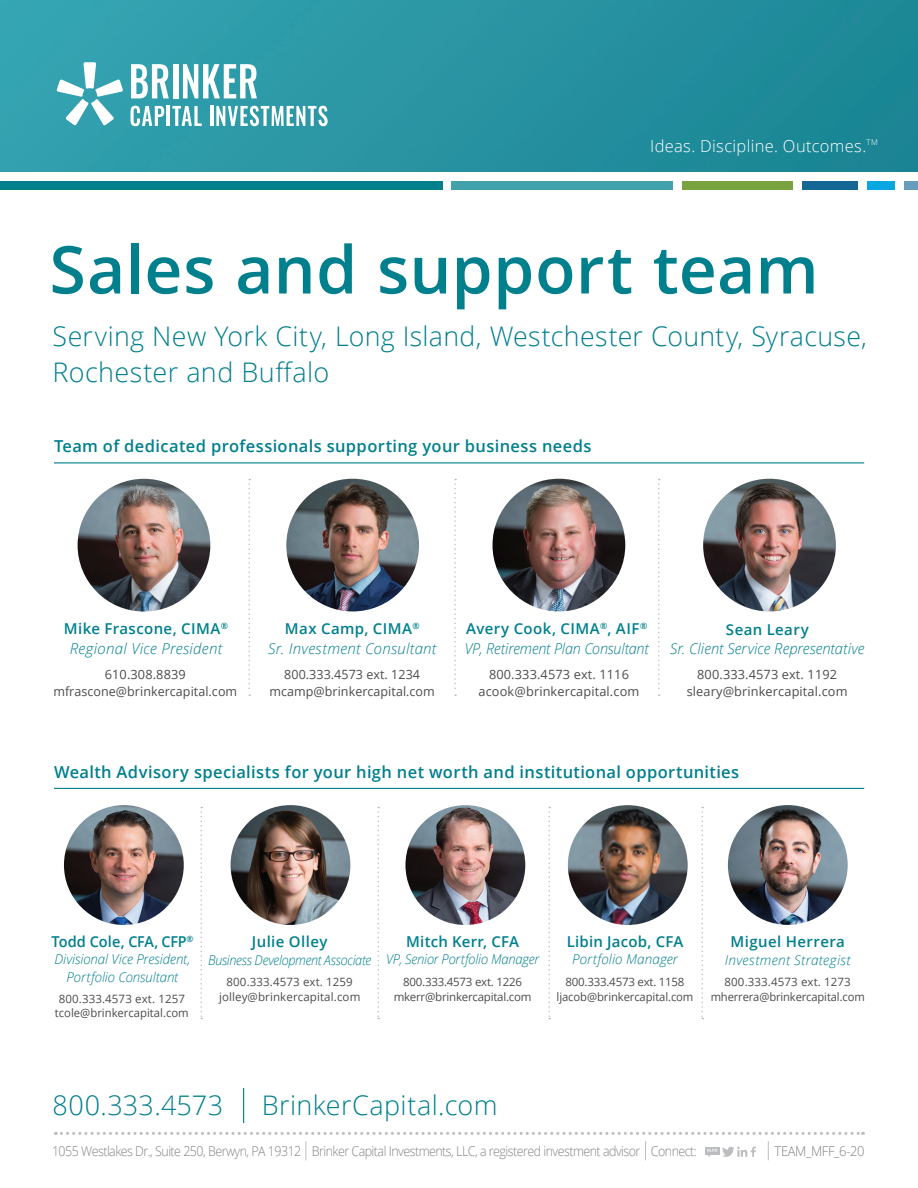
<style>
.page{position:relative;width:918px;height:1188px;background:#fff}
.page>*{position:absolute;margin:0;border:0;box-sizing:border-box;transform-origin:0 0}
.t1{font:600 66px "Open Sans";letter-spacing:.005em;color:#007f8d}
.t2{font:300 27px/36px "Open Sans";letter-spacing:.015em;color:#007f8d}
.t3{font:600 16.5px "Open Sans";letter-spacing:.02em;color:#007f8d}
.t4{font:300 16.5px "Open Sans";letter-spacing:.02em;color:#fff}
.t5{font:italic 300 15px/19.5px "Open Sans";letter-spacing:.005em;color:#007f8d;text-align:center}
.t6{font:600 15px "Open Sans";letter-spacing:.02em;color:#007f8d}
.t7{font:italic 300 15px/19.5px "Open Sans";letter-spacing:.005em;color:#007f8d;scale:.96 1}
.t8{font:600 15px "Open Sans";letter-spacing:-.01em;color:#007f8d}
.t9{font:300 13.5px "Open Sans";letter-spacing:-.04em;color:#808285;scale:.92 1}
.t10{font:italic 300 13.5px/17.5px "Open Sans";letter-spacing:-.005em;color:#007f8d;text-align:center}
.t11{font:italic 300 13.5px "Open Sans";letter-spacing:-.025em;color:#007f8d;scale:.94 1}
.t12{font:italic 300 13.5px "Open Sans";letter-spacing:-.005em;color:#007f8d;scale:.96 1}
.t13{font:italic 300 13.5px "Open Sans";letter-spacing:.025em;color:#007f8d}
.t14{font:300 13.5px "Open Sans";letter-spacing:-.04em;color:#808285;scale:.96 1}
.t15{font:12.75px/16.5px "Open Sans";letter-spacing:.01em;color:#4b4c4d;text-align:center}
.t16{font:11.55px/14.9px "Open Sans";letter-spacing:-.01em;color:#4b4c4d;text-align:center}
.t17{font:11.55px/14.9px "Open Sans";letter-spacing:.01em;color:#4b4c4d;text-align:center}
.t18{font:300 7.8px "Open Sans";color:#fff}
.s1{font-weight:600;font-style:normal}
</style>
<div class="page">
<img style="left:0;top:0;width:918px;height:172px">
<div style="left:452px;top:181px;width:221px;height:9px;background:#41a2ac"></div>
<div style="left:682px;top:181px;width:111px;height:9px;background:#79a33f"></div>
<div style="left:802px;top:181px;width:56px;height:9px;background:#146694"></div>
<div style="left:867px;top:181px;width:28px;height:9px;background:#08a7e0"></div>
<div style="left:0;top:181px;width:442px;height:9px;background:#007f8d"></div>
<div style="left:904px;top:181px;width:14px;height:9px;background:#689cbc"></div>
<svg style="left:55px;top:1132px;width:808px;height:3px"></svg>
<hr style="left:243px;top:1088px;width:1px;height:35px;background:#007f8d">
<img style="left:77px;top:478px;width:134px;height:134px">
<img style="left:492px;top:478px;width:134px;height:134px">
<img style="left:703px;top:478px;width:133px;height:134px">
<svg style="left:248px;top:479px;width:2px;height:217px"></svg>
<svg style="left:454px;top:479px;width:2px;height:217px"></svg>
<svg style="left:658px;top:479px;width:2px;height:217px"></svg>
<hr style="left:54px;top:462px;width:810px;height:1px;background:#007f8d">
<hr style="left:54px;top:788px;width:810px;height:1px;background:#007f8d">
<img style="left:286px;top:478px;width:133px;height:134px">
<svg style="left:768px;top:1141px;width:1px;height:19px"></svg>
<img style="left:230px;top:805px;width:121px;height:120px">
<img style="left:405px;top:805px;width:121px;height:120px">
<img style="left:727px;top:805px;width:121px;height:120px">
<svg style="left:64px;top:805px;width:138px;height:214px"></svg>
<svg style="left:377px;top:807px;width:2px;height:212px"></svg>
<svg style="left:548px;top:805px;width:155px;height:214px"></svg>
<div style="left:705px;top:1147px;width:14px;height:7px;background:#bcbdc0"></div>
<svg style="left:707px;top:1147px;width:49px;height:10px"></svg>
<svg style="left:306px;top:1141px;width:1px;height:19px"></svg>
<svg style="left:645px;top:1141px;width:1px;height:19px"></svg>
<svg style="left:131px;top:64px;width:38px;height:34px"></svg>
<div style="left:173px;top:64px;width:5px;height:34px;background:#fff"></div>
<svg style="left:183px;top:64px;width:74px;height:34px"></svg>
<svg style="left:130px;top:106px;width:34px;height:20px"></svg>
<hr style="left:167px;top:106px;width:3px;height:20px;background:#fff">
<svg style="left:172px;top:106px;width:30px;height:20px"></svg>
<hr style="left:210px;top:106px;width:3px;height:20px;background:#fff">
<svg style="left:216px;top:106px;width:112px;height:20px"></svg>
<svg style="left:57px;top:62px;width:66px;height:64px"></svg>
<h3 class="t4" style="left:650px;top:135px;width:218px">Ideas. Discipline. Outcomes.</h3>
<p class="t18" style="left:867px;top:136px;width:13px">TM</p>
<h1 class="t1" style="left:50px;top:224px;width:771px">Sales and support team</h1>
<h2 class="t2" style="left:52px;top:318px;width:816px">Serving New York City, Long Island, Westchester County, Syracuse,<br>Rochester and Buffalo</h2>
<h3 class="t3" style="left:54px;top:435px;width:539px">Team of dedicated professionals supporting your business needs</h3>
<p class="t5" style="left:64px;top:619px;width:166px"><span class="s1">Mike Frascone, CIMA</span><sup>®<br></sup>Regional Vice President</p>
<p class="t15" style="left:53px;top:666px;width:185px">610.308.8839 mfrascone@brinkercapital.com</p>
<p class="t5" style="left:268px;top:619px;width:170px"><span class="s1">Max Camp, CIMA</span><sup>®<br></sup>Sr. Investment Consultant</p>
<p class="t15" style="left:269px;top:666px;width:167px">800.333.4573 ext. 1234 mcamp@brinkercapital.com</p>
<p class="t7" style="left:465px;top:619px;width:193px"><span class="s1">Avery Cook, CIMA</span><sup>®</sup><span class="s1">, AIF</span><sup>®<br></sup>VP, Retirement Plan Consultant</p>
<p class="t15" style="left:479px;top:666px;width:162px">800.333.4573 ext. 1116 acook@brinkercapital.com</p>
<p class="t6" style="left:726px;top:619px;width:85px">Sean Leary</p>
<p class="t5" style="left:670px;top:638px;width:196px">Sr. Client Service Representative</p>
<p class="t15" style="left:687px;top:666px;width:162px">800.333.4573 ext. 1192 sleary@brinkercapital.com</p>
<h3 class="t3" style="left:54px;top:760px;width:687px">Wealth Advisory specialists for your high net worth and institutional opportunities</h3>
<p class="t8" style="left:51px;top:931px;width:144px">Todd Cole, CFA, CFP<sup>®</sup></p>
<p class="t10" style="left:54px;top:950px;width:138px">Divisional Vice President,<br>Portfolio Consultant</p>
<p class="t16" style="left:55px;top:991px;width:135px">800.333.4573 ext. 1257 tcole@brinkercapital.com</p>
<p class="t6" style="left:252px;top:931px;width:77px">Julie Olley</p>
<p class="t11" style="left:208px;top:950px;width:175px">Business Development Associate</p>
<p class="t17" style="left:219px;top:974px;width:143px">800.333.4573 ext. 1259 jolley@brinkercapital.com</p>
<p class="t6" style="left:406px;top:931px;width:114px">Mitch Kerr, CFA</p>
<p class="t12" style="left:386px;top:950px;width:161px">VP, Senior Portfolio Manager</p>
<p class="t16" style="left:394px;top:974px;width:139px">800.333.4573 ext. 1226 mkerr@brinkercapital.com</p>
<p class="t6" style="left:567px;top:931px;width:118px">Libin Jacob, CFA</p>
<p class="t10" style="left:572px;top:950px;width:107px">Portfolio Manager</p>
<p class="t16" style="left:557px;top:974px;width:138px">800.333.4573 ext. 1158 ljacob@brinkercapital.com</p>
<p class="t6" style="left:731px;top:931px;width:116px">Miguel Herrera</p>
<p class="t13" style="left:725px;top:950px;width:127px">Investment Strategist</p>
<p class="t16" style="left:711px;top:974px;width:156px">800.333.4573 ext. 1273 mherrera@brinkercapital.com</p>
<h2 class="t2" style="left:52px;top:1087px;width:172px">800.333.4573</h2>
<h2 class="t2" style="left:262px;top:1087px;width:237px">BrinkerCapital.com</h2>
<p class="t9" style="left:52px;top:1142px;width:702px">1055 Westlakes Dr., Suite 250, Berwyn, PA 19312 Brinker Capital Investments, LLC, a registered investment advisor Connect:</p>
<p class="t14" style="left:775px;top:1142px;width:95px">TEAM_MFF_6-20</p>
</div>
